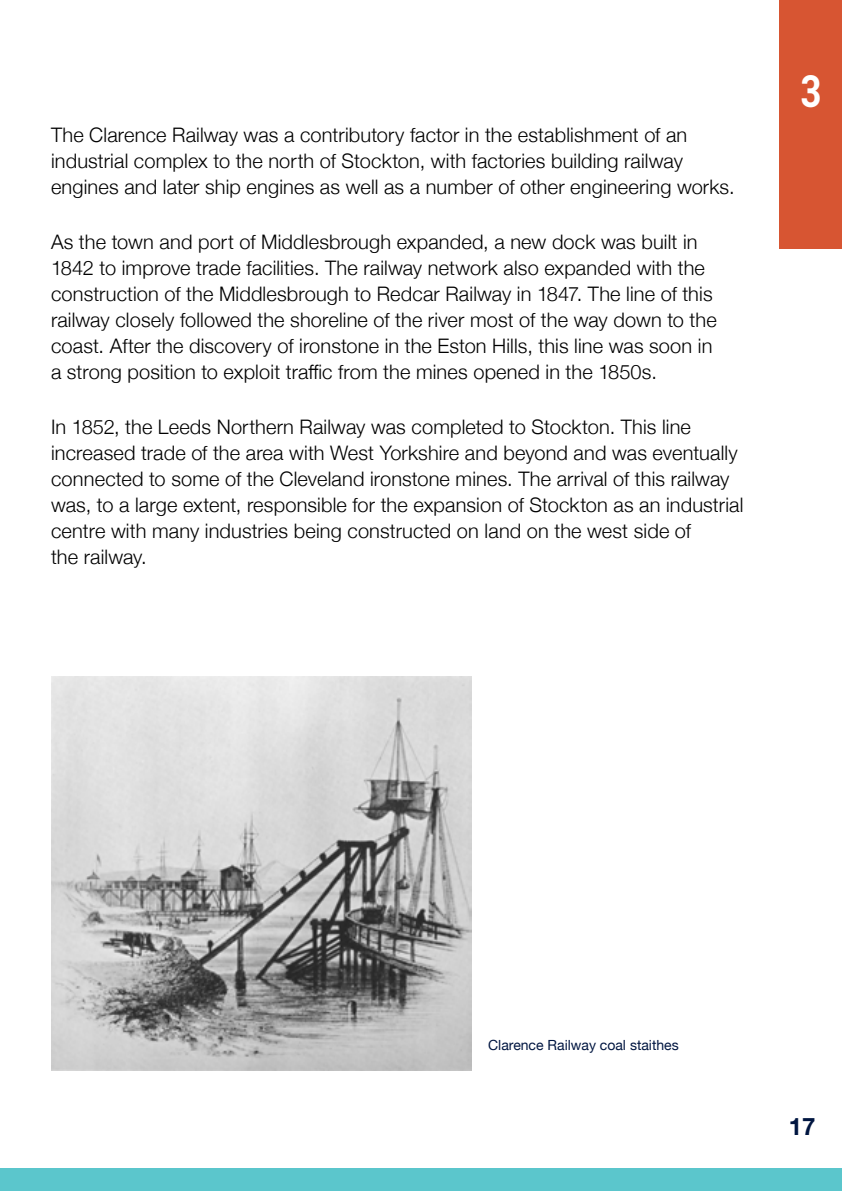
<style>
.page{position:relative;width:842px;height:1191px;background:#fff}
.page>*{position:absolute;margin:0;border:0;box-sizing:border-box;transform-origin:0 0}
.t1{font:700 44px "Roboto Slab";color:#fff;scale:.83 1}
.t2{font:700 24px "Helvetica Neue";color:#001641}
.t3{font:300 20px/26px "Helvetica Neue";letter-spacing:.005em;color:#000}
.t4{font:14px "Helvetica Neue";color:#001641}
</style>
<div class="page">
<div style="left:0;top:1168px;width:842px;height:23px;background:#5bc6cc"></div>
<div style="left:780px;top:0;width:62px;height:248px;background:#d75532"></div>
<img style="left:51px;top:677px;width:420px;height:393px">
<p class="t3" style="left:51px;top:121px;width:685px">The Clarence Railway was a contributory factor in the establishment of an industrial complex to the north of Stockton, with factories building railway engines and later ship engines as well as a number of other engineering works.</p>
<p class="t3" style="left:51px;top:227px;width:667px">As the town and port of Middlesbrough expanded, a new dock was built in 1842 to improve trade facilities. The railway network also expanded with the construction of the Middlesbrough to Redcar Railway in 1847. The line of this railway closely followed the shoreline of the river most of the way down to the coast. After the discovery of ironstone in the Eston Hills, this line was soon in a strong position to exploit traffic from the mines opened in the 1850s.</p>
<p class="t3" style="left:51px;top:412px;width:694px">In 1852, the Leeds Northern Railway was completed to Stockton. This line increased trade of the area with West Yorkshire and beyond and was eventually connected to some of the Cleveland ironstone mines. The arrival of this railway was, to a large extent, responsible for the expansion of Stockton as an industrial centre with many industries being constructed on land on the west side of<br>the railway.</p>
<h1 class="t1" style="left:801px;top:61px;width:25px">3</h1>
<p class="t4" style="left:488px;top:1034px;width:192px">Clarence Railway coal staithes</p>
<p class="t2" style="left:789px;top:1107px;width:28px">17</p>
</div>
